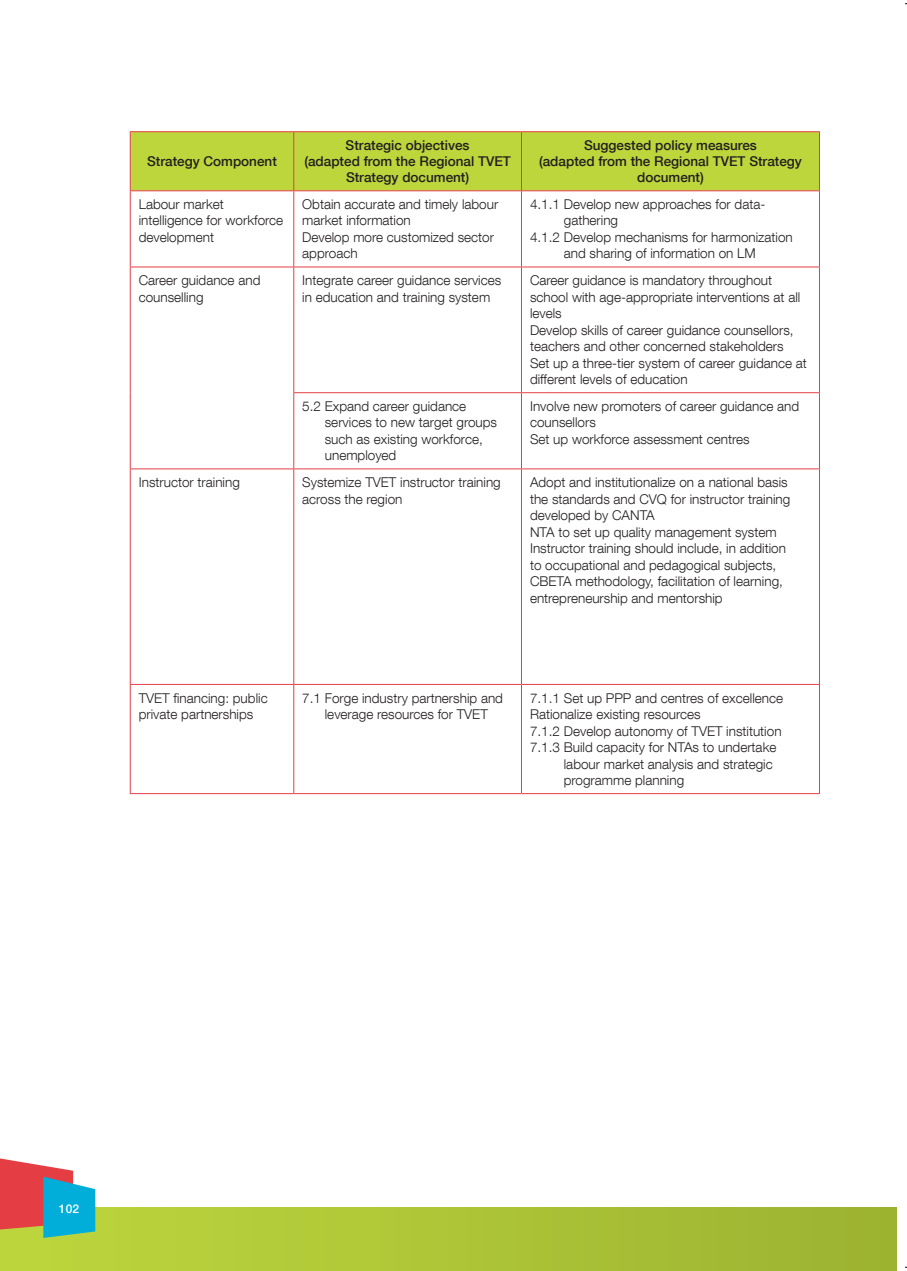
<style>
.page{position:relative;width:907px;height:1271px;background:#fff}
.page>*{position:absolute;margin:0;border:0;box-sizing:border-box;transform-origin:0 0}
.Table_txt{font:300 13.5px/16.5px "Helvetica Neue LT Com";color:#231f20}
.Table_tetiere{font:500 13.5px/16.2px "Helvetica Neue LT Com";color:#231f20;text-align:center}
.t1{font:500 12px "Helvetica Neue LT Com";color:#fff}
</style>
<div class="page">
<div style="left:0;top:1207px;width:895px;height:63px;background:linear-gradient(to right,#bed73d,#9cb332)"></div>
<svg style="left:0;top:1158px;width:95px;height:79px;background:#938c94"></svg>
<div style="left:131px;top:132px;width:687px;height:58px;background:#bdd63c"></div>
<svg style="left:131px;top:191px;width:687px;height:602px"></svg>
<hr style="left:130px;top:191px;width:1px;height:75px;background:#e43e44">
<hr style="left:293px;top:191px;width:1px;height:75px;background:#e43e44">
<hr style="left:521px;top:191px;width:1px;height:75px;background:#e43e44">
<hr style="left:818px;top:191px;width:1px;height:75px;background:#e43e44">
<hr style="left:130px;top:266px;width:163px;height:1px;background:#e43e44">
<hr style="left:130px;top:267px;width:1px;height:125px;background:#e43e44">
<hr style="left:293px;top:266px;width:228px;height:1px;background:#e43e44">
<hr style="left:293px;top:267px;width:1px;height:125px;background:#e43e44">
<hr style="left:521px;top:266px;width:298px;height:1px;background:#e43e44">
<hr style="left:521px;top:267px;width:1px;height:125px;background:#e43e44">
<hr style="left:818px;top:267px;width:1px;height:125px;background:#e43e44">
<hr style="left:130px;top:392px;width:1px;height:76px;background:#e43e44">
<hr style="left:293px;top:392px;width:228px;height:1px;background:#e43e44">
<hr style="left:293px;top:393px;width:1px;height:75px;background:#e43e44">
<hr style="left:521px;top:392px;width:298px;height:1px;background:#e43e44">
<hr style="left:521px;top:393px;width:1px;height:75px;background:#e43e44">
<hr style="left:818px;top:393px;width:1px;height:75px;background:#e43e44">
<hr style="left:130px;top:468px;width:163px;height:1px;background:#e43e44">
<hr style="left:130px;top:469px;width:1px;height:215px;background:#e43e44">
<hr style="left:293px;top:468px;width:228px;height:1px;background:#e43e44">
<hr style="left:293px;top:469px;width:1px;height:215px;background:#e43e44">
<hr style="left:521px;top:468px;width:298px;height:1px;background:#e43e44">
<hr style="left:521px;top:469px;width:1px;height:215px;background:#e43e44">
<hr style="left:818px;top:469px;width:1px;height:215px;background:#e43e44">
<hr style="left:130px;top:684px;width:163px;height:1px;background:#e43e44">
<hr style="left:130px;top:684px;width:1px;height:109px;background:#e43e44">
<hr style="left:293px;top:684px;width:228px;height:1px;background:#e43e44">
<hr style="left:293px;top:684px;width:1px;height:109px;background:#e43e44">
<hr style="left:521px;top:684px;width:298px;height:1px;background:#e43e44">
<hr style="left:521px;top:684px;width:1px;height:109px;background:#e43e44">
<hr style="left:818px;top:684px;width:1px;height:109px;background:#e43e44">
<hr style="left:130px;top:793px;width:163px;height:1px;background:#e43e44">
<hr style="left:293px;top:793px;width:228px;height:1px;background:#e43e44">
<hr style="left:521px;top:793px;width:298px;height:1px;background:#e43e44">
<hr style="left:130px;top:131px;width:163px;height:1px;background:#e43e44">
<hr style="left:130px;top:132px;width:1px;height:58px;background:#e43e44">
<hr style="left:293px;top:131px;width:228px;height:1px;background:#e43e44">
<hr style="left:293px;top:132px;width:1px;height:58px;background:#e43e44">
<hr style="left:521px;top:131px;width:298px;height:1px;background:#e43e44">
<hr style="left:521px;top:132px;width:1px;height:58px;background:#e43e44">
<hr style="left:818px;top:132px;width:1px;height:58px;background:#e43e44">
<hr style="left:130px;top:190px;width:163px;height:1px;background:#e43e44">
<hr style="left:293px;top:190px;width:228px;height:1px;background:#e43e44">
<hr style="left:521px;top:190px;width:298px;height:1px;background:#e43e44">
<svg style="left:0;top:1266px;width:3px;height:5px"></svg>
<p class="Table_tetiere" style="left:147px;top:153px;width:131px">Strategy Component</p>
<p class="Table_tetiere" style="left:345px;top:137px;width:125px">Strategic objectives</p>
<p class="Table_tetiere" style="left:304px;top:153px;width:208px">(adapted from the Regional TVET<br>Strategy document)</p>
<p class="Table_txt" style="left:139px;top:196px;width:146px">Labour market intelligence for workforce development</p>
<p class="Table_txt" style="left:302px;top:196px;width:197px">Obtain accurate and timely labour market information</p>
<p class="Table_txt" style="left:302px;top:229px;width:193px">Develop more customized sector approach</p>
<p class="Table_tetiere" style="left:583px;top:137px;width:174px">Suggested policy measures</p>
<p class="Table_tetiere" style="left:538px;top:153px;width:264px">(adapted from the Regional TVET Strategy document)</p>
<p class="Table_txt" style="left:563px;top:196px;width:203px;text-indent:-34px">4.1.1 Develop new approaches for data&shy;gathering</p>
<p class="Table_txt" style="left:529px;top:229px;width:264px;text-align:center">4.1.2 Develop mechanisms for harmonization and sharing of information on LM</p>
<p class="Table_txt" style="left:139px;top:272px;width:123px">Career guidance and counselling</p>
<p class="Table_txt" style="left:302px;top:272px;width:200px">Integrate career guidance services in education and training system</p>
<p class="Table_txt" style="left:529px;top:272px;width:272px">Career guidance is mandatory throughout school with age-appropriate interventions at all levels</p>
<p class="Table_txt" style="left:529px;top:321px;width:265px">Develop skills of career guidance counsellors, teachers and other concerned stakeholders</p>
<p class="Table_txt" style="left:529px;top:354px;width:278px">Set up a three-tier system of career guidance at different levels of education</p>
<p class="Table_txt" style="left:324px;top:397px;width:174px;text-indent:-23px">5.2 Expand career guidance services to new target groups such as existing workforce, unemployed</p>
<p class="Table_txt" style="left:529px;top:397px;width:270px">Involve new promoters of career guidance and counsellors</p>
<p class="Table_txt" style="left:529px;top:430px;width:221px">Set up workforce assessment centres</p>
<p class="Table_txt" style="left:139px;top:473px;width:103px">Instructor training</p>
<p class="Table_txt" style="left:302px;top:473px;width:200px">Systemize TVET instructor training across the region</p>
<p class="Table_txt" style="left:529px;top:473px;width:262px">Adopt and institutionalize on a national basis the standards and CVQ for instructor training developed by CANTA</p>
<p class="Table_txt" style="left:529px;top:523px;width:248px">NTA to set up quality management system</p>
<p class="Table_txt" style="left:529px;top:539px;width:257px">Instructor training should include, in addition to occupational and pedagogical subjects, CBETA methodology, facilitation of learning, entrepreneurship and mentorship</p>
<p class="Table_txt" style="left:139px;top:689px;width:130px">TVET financing: public private partnerships</p>
<p class="Table_txt" style="left:302px;top:689px;width:202px;text-align:center">7.1 Forge industry partnership and leverage resources for TVET</p>
<p class="Table_txt" style="left:529px;top:689px;width:254px">7.1.1 Set up PPP and centres of excellence</p>
<p class="Table_txt" style="left:529px;top:705px;width:172px">Rationalize existing resources</p>
<p class="Table_txt" style="left:529px;top:722px;width:253px">7.1.2 Develop autonomy of TVET institution</p>
<p class="Table_txt" style="left:563px;top:738px;width:214px;text-indent:-34px">7.1.3 Build capacity for NTAs to undertake labour market analysis and strategic programme planning</p>
<p class="t1" style="left:59px;top:1201px;width:22px">102</p>
</div>
